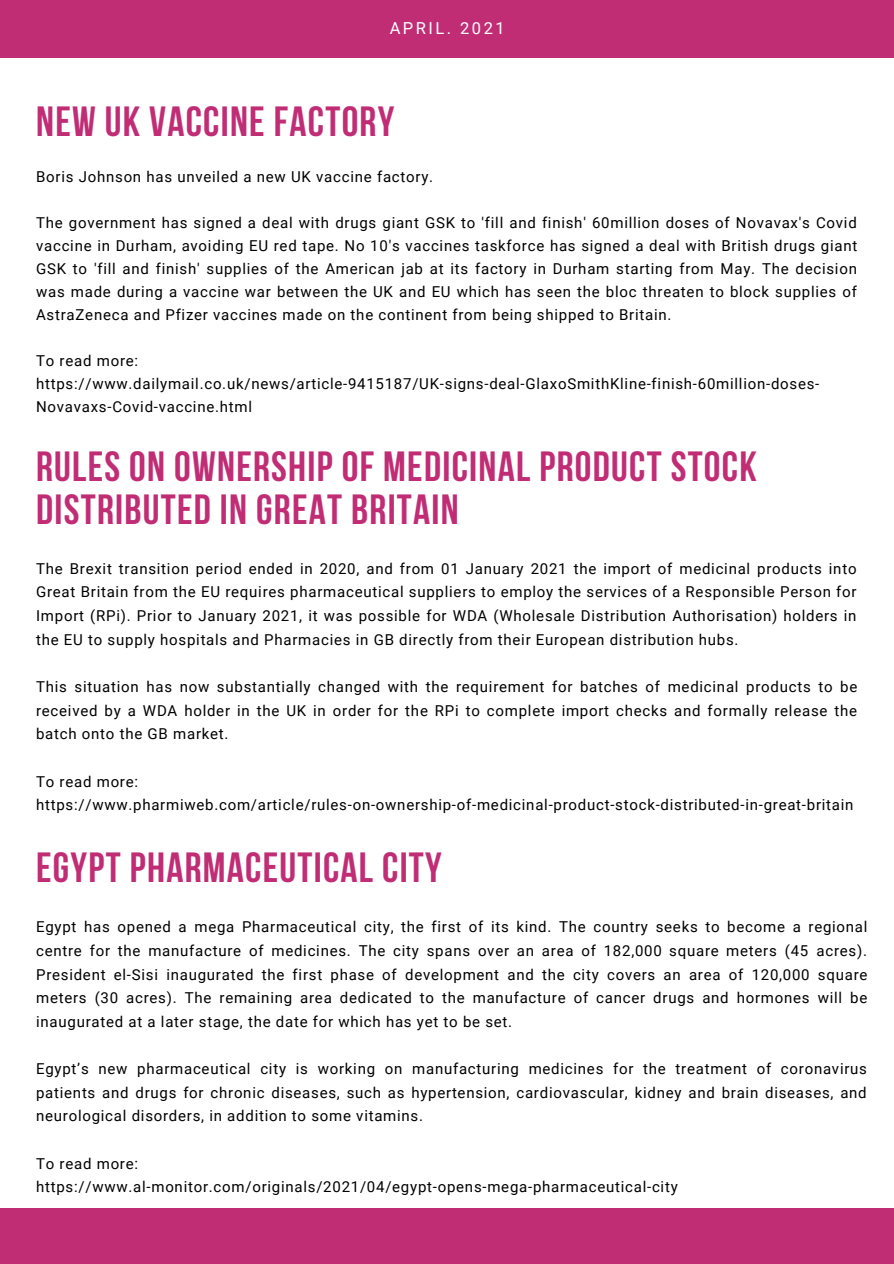
<style>
.page{position:relative;width:894px;height:1264px;background:#fff}
.page>*{position:absolute;margin:0;border:0;box-sizing:border-box;transform-origin:0 0}
.t1{font:700 42px/42.8px "Bebas Neue";letter-spacing:.03em;color:#c12d74}
.t2{font:16.5px "Roboto";letter-spacing:.15em;color:#fff}
.t3{font:15px/23.7px "Roboto";letter-spacing:.05em;color:#000;text-align:justify}
</style>
<div class="page">
<div style="left:0;top:0;width:893px;height:57px;background:#c12d74"></div>
<div style="left:0;top:1208px;width:893px;height:55px;background:#c12d74"></div>
<p class="t2" style="left:389px;top:19px;width:116px">APRIL. 2021</p>
<p class="t1" style="left:36px;top:104px;width:360px">NEW UK VACCINE FACTORY</p>
<p class="t3" style="left:36px;top:165px;width:398px">Boris Johnson has unveiled a new UK vaccine factory.</p>
<p class="t3" style="left:36px;top:211px;width:822px;line-height:23px">The government has signed a deal with drugs giant GSK to 'fill and finish' 60million doses of Novavax's Covid vaccine in Durham, avoiding EU red tape. No 10's vaccines taskforce has signed a deal with British drugs giant GSK to 'fill and finish' supplies of the American jab at its factory in Durham starting from May. The decision was made during a vaccine war between the UK and EU which has seen the bloc threaten to block supplies of AstraZeneca and Pfizer vaccines made on the continent from being shipped to Britain.</p>
<p class="t3" style="left:36px;top:349px;width:104px">To read more:</p>
<p class="t3" style="left:36px;top:372px;width:784px;line-height:23px">https://www.dailymail.co.uk/news/article-9415187/UK-signs-deal-GlaxoSmithKline-finish-60million-doses-<br>Novavaxs-Covid-vaccine.html</p>
<p class="t1" style="left:36px;top:449px;width:722px">RULES ON OWNERSHIP OF MEDICINAL PRODUCT STOCK<br>DISTRIBUTED IN GREAT BRITAIN</p>
<p class="t3" style="left:36px;top:556px;width:821px">The Brexit transition period ended in 2020, and from 01 January 2021 the import of medicinal products into Great Britain from the EU requires pharmaceutical suppliers to employ the services of a Responsible Person for Import (RPi). Prior to January 2021, it was possible for WDA (Wholesale Distribution Authorisation) holders in the EU to supply hospitals and Pharmacies in GB directly from their European distribution hubs.</p>
<p class="t3" style="left:36px;top:675px;width:822px">This situation has now substantially changed with the requirement for batches of medicinal products to be received by a WDA holder in the UK in order for the RPi to complete import checks and formally release the batch onto the GB market.</p>
<p class="t3" style="left:36px;top:769px;width:103px">To read more:</p>
<p class="t3" style="left:36px;top:793px;width:818px">https://www.pharmiweb.com/article/rules-on-ownership-of-medicinal-product-stock-distributed-in-great-britain</p>
<p class="t1" style="left:36px;top:850px;width:407px">EGYPT PHARMACEUTICAL CITY</p>
<p class="t3" style="left:36px;top:915px;width:832px">Egypt has opened a mega Pharmaceutical city, the first of its kind. The country seeks to become a regional centre for the manufacture of medicines. The city spans over an area of 182,000 square meters (45 acres).<br>President el-Sisi inaugurated the first phase of development and the city covers an area of 120,000 square meters (30 acres). The remaining area dedicated to the manufacture of cancer drugs and hormones will be inaugurated at a later stage, the date for which has yet to be set.</p>
<p class="t3" style="left:36px;top:1057px;width:832px">Egypt’s new pharmaceutical city is working on manufacturing medicines for the treatment of coronavirus patients and drugs for chronic diseases, such as hypertension, cardiovascular, kidney and brain diseases, and neurological disorders, in addition to some vitamins.</p>
<p class="t3" style="left:36px;top:1151px;width:103px">To read more:</p>
<p class="t3" style="left:36px;top:1175px;width:643px">https://www.al-monitor.com/originals/2021/04/egypt-opens-mega-pharmaceutical-city</p>
</div>
